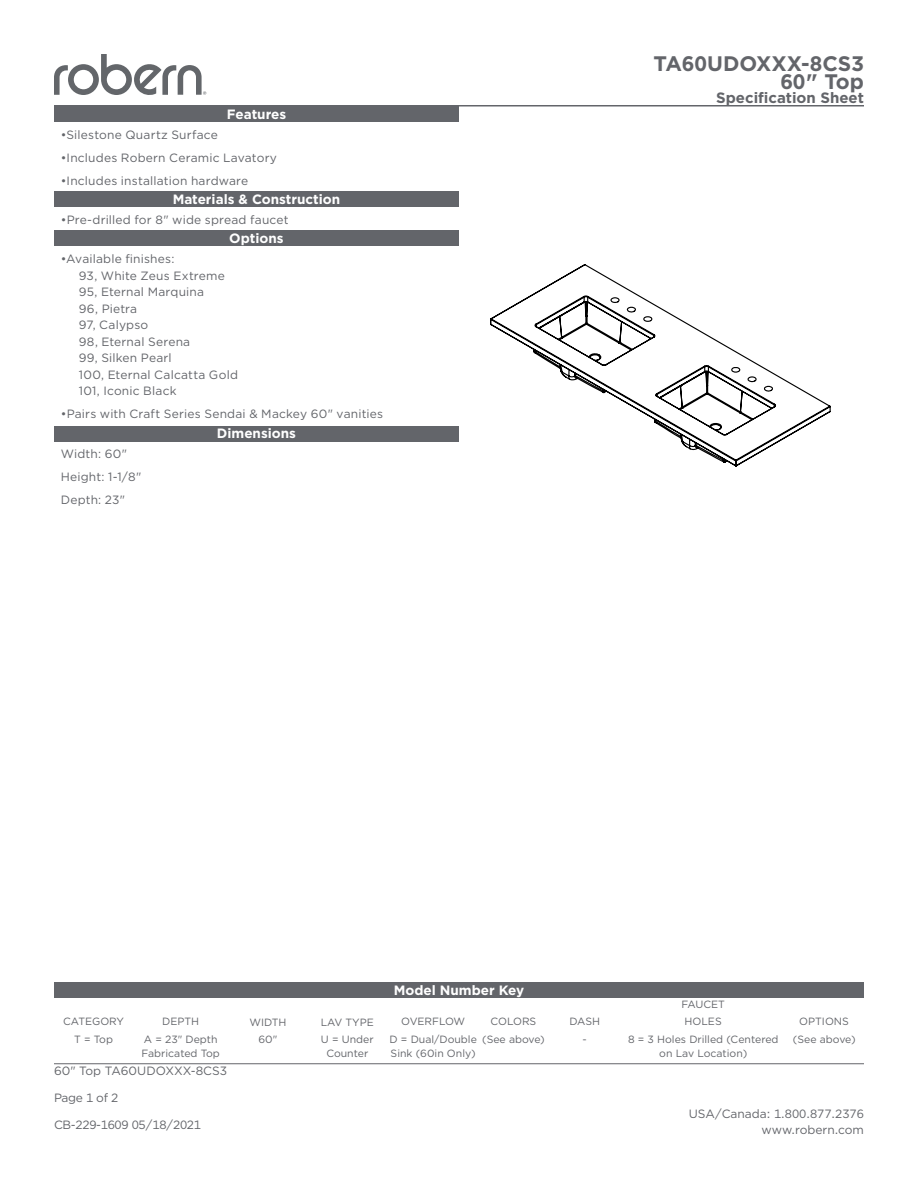
<style>
.page{position:relative;width:918px;height:1188px;background:#fff}
.page>*{position:absolute;margin:0;border:0;box-sizing:border-box;transform-origin:0 0}
.t1{font:700 21px "Gotham";color:#63656a}
.t2{font:700 15px "Gotham";color:#63656a}
.t3{font:700 13.5px "Gotham";color:#fff}
.PDFTITLE{font:12px "Gotham";letter-spacing:.015em;color:#63656a}
.PDFTITLE-2{font:12px "Gotham";letter-spacing:-.025em;color:#63656a}
.t4{font:10.5px/13.5px "Gotham";color:#63656a;text-align:center}
</style>
<div class="page">
<hr style="left:54px;top:1063px;width:810px;height:1px;background:#63656a">
<div style="left:54px;top:426px;width:405px;height:16px;background:#63656a"></div>
<div style="left:54px;top:230px;width:405px;height:16px;background:#63656a"></div>
<div style="left:54px;top:106px;width:405px;height:16px;background:#63656a"></div>
<div style="left:54px;top:192px;width:405px;height:15px;background:#63656a"></div>
<hr style="left:54px;top:105px;width:810px;height:1px;background:#63656a">
<div style="left:54px;top:982px;width:810px;height:16px;background:#63656a"></div>
<svg style="left:54px;top:54px;width:152px;height:41px"></svg>
<svg style="left:490px;top:264px;width:341px;height:203px"></svg>
<p class="t3" style="left:227px;top:105px;width:61px">Features</p>
<p class="PDFTITLE" style="left:61px;top:127px;width:159px">•Silestone Quartz Surface</p>
<p class="PDFTITLE" style="left:61px;top:150px;width:218px">•Includes Robern Ceramic Lavatory</p>
<p class="PDFTITLE" style="left:61px;top:173px;width:189px">•Includes installation hardware</p>
<p class="PDFTITLE" style="left:61px;top:212px;width:229px">•Pre-drilled for 8" wide spread faucet</p>
<p class="t3" style="left:173px;top:190px;width:169px">Materials &amp; Construction</p>
<p class="t3" style="left:229px;top:229px;width:56px">Options</p>
<p class="PDFTITLE" style="left:61px;top:251px;width:115px">•Available finishes:</p>
<p class="PDFTITLE" style="left:79px;top:268px;width:148px">93, White Zeus Extreme</p>
<p class="PDFTITLE" style="left:79px;top:284px;width:127px">95, Eternal Marquina</p>
<p class="PDFTITLE" style="left:79px;top:301px;width:60px">96, Pietra</p>
<p class="PDFTITLE" style="left:79px;top:317px;width:71px">97, Calypso</p>
<p class="PDFTITLE" style="left:79px;top:334px;width:113px">98, Eternal Serena</p>
<p class="PDFTITLE" style="left:79px;top:350px;width:94px">99, Silken Pearl</p>
<p class="PDFTITLE" style="left:79px;top:367px;width:161px">100, Eternal Calcatta Gold</p>
<p class="PDFTITLE" style="left:79px;top:383px;width:99px">101, Iconic Black</p>
<p class="PDFTITLE" style="left:61px;top:407px;width:324px">•Pairs with Craft Series Sendai &amp; Mackey 60" vanities</p>
<p class="PDFTITLE" style="left:61px;top:446px;width:68px">Width: 60"</p>
<p class="PDFTITLE" style="left:61px;top:492px;width:66px">Depth: 23"</p>
<p class="PDFTITLE" style="left:61px;top:469px;width:82px">Height: 1-1/8"</p>
<p class="t3" style="left:217px;top:424px;width:81px">Dimensions</p>
<p class="t1" style="left:654px;top:49px;width:212px">TA60UDOXXX-8CS3</p>
<p class="t1" style="left:780px;top:68px;width:85px">60" Top</p>
<p class="t2" style="left:716px;top:87px;width:149px">Specification Sheet</p>
<p class="t3" style="left:394px;top:981px;width:132px">Model Number Key</p>
<p class="t4" style="left:63px;top:1015px;width:62px">CATEGORY</p>
<p class="t4" style="left:162px;top:1015px;width:38px">DEPTH</p>
<p class="t4" style="left:249px;top:1015px;width:39px">WIDTH</p>
<p class="t4" style="left:321px;top:1015px;width:55px">LAV TYPE</p>
<p class="t4" style="left:401px;top:1015px;width:66px">OVERFLOW</p>
<p class="t4" style="left:491px;top:1015px;width:47px">COLORS</p>
<p class="t4" style="left:569px;top:1015px;width:32px">DASH</p>
<p class="t4" style="left:74px;top:1032px;width:40px">T = Top</p>
<p class="t4" style="left:144px;top:1032px;width:75px">A = 23" Depth</p>
<p class="t4" style="left:258px;top:1033px;width:20px">60"</p>
<p class="t4" style="left:142px;top:1046px;width:80px">Fabricated Top</p>
<p class="PDFTITLE" style="left:54px;top:1063px;width:175px">60" Top TA60UDOXXX-8CS3</p>
<p class="PDFTITLE" style="left:54px;top:1090px;width:66px">Page 1 of 2</p>
<p class="PDFTITLE-2" style="left:54px;top:1117px;width:149px">CB-229-1609 05/18/2021</p>
<p class="t4" style="left:321px;top:1033px;width:54px">U = Under<br>Counter</p>
<p class="t4" style="left:390px;top:1032px;width:89px">D = Dual/Double</p>
<p class="t4" style="left:482px;top:1032px;width:64px">(See above)</p>
<p class="t4" style="left:583px;top:1032px;width:6px">-</p>
<p class="t4" style="left:391px;top:1046px;width:87px">Sink (60in Only)</p>
<p class="t4" style="left:681px;top:998px;width:45px">FAUCET</p>
<p class="t4" style="left:685px;top:1014px;width:39px">HOLES</p>
<p class="t4" style="left:799px;top:1015px;width:51px">OPTIONS</p>
<p class="t4" style="left:628px;top:1032px;width:152px">8 = 3 Holes Drilled (Centered</p>
<p class="t4" style="left:793px;top:1032px;width:64px">(See above)</p>
<p class="t4" style="left:659px;top:1046px;width:90px">on Lav Location)</p>
<p class="PDFTITLE" style="left:689px;top:1106px;width:177px">USA/Canada: 1.800.877.2376</p>
<p class="PDFTITLE" style="left:762px;top:1122px;width:104px">www.robern.com</p>
</div>
